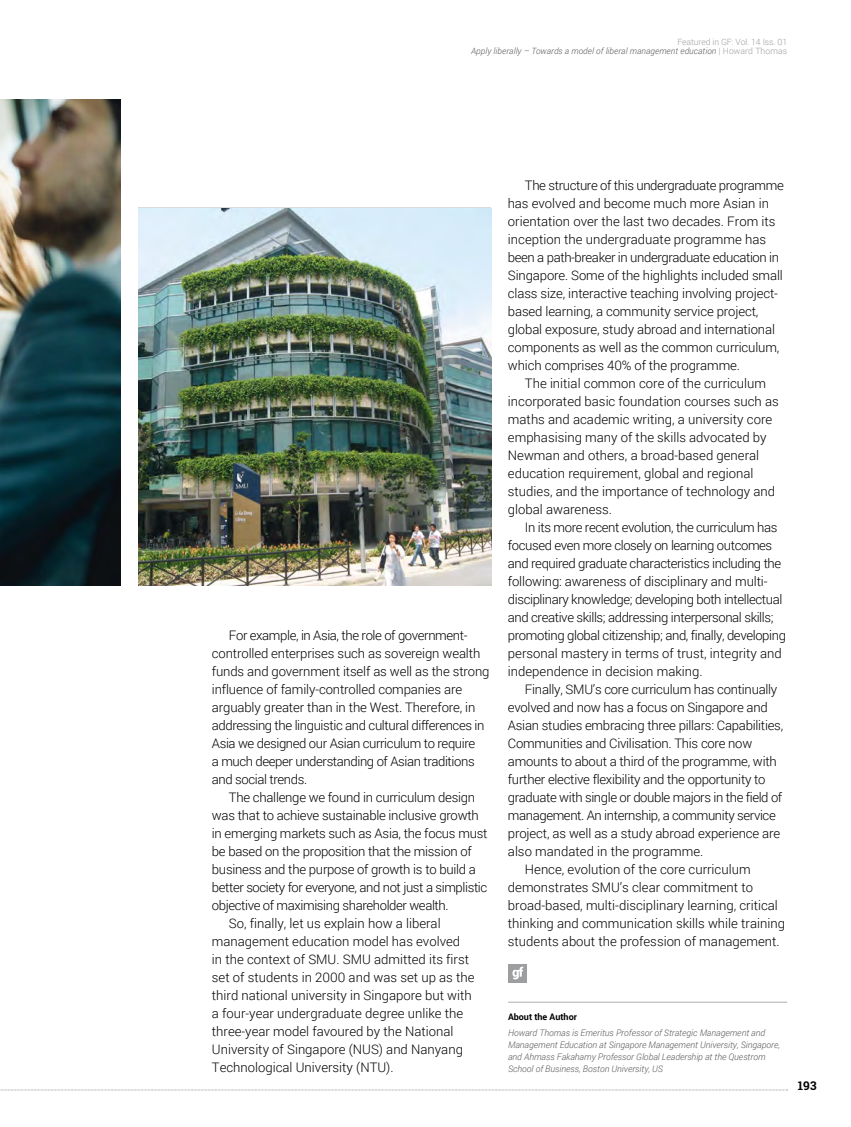
<style>
.page{position:relative;width:851px;height:1127px;background:#fff}
.page>*{position:absolute;margin:0;border:0;box-sizing:border-box;transform-origin:0 0}
.t1{font:300 13.2px/18px "Roboto";letter-spacing:-.01em;color:#000}
.t2{font:300 13.2px/18px "Roboto";letter-spacing:-.03em;color:#000}
.t3{font:700 12px "Roboto Slab";color:#000}
.t4{font:italic 300 9px/12px "Roboto";color:#58585a}
.t5{font:700 9px "Roboto";color:#000}
.t6{font:italic 300 8.7px/9.3px "Roboto";letter-spacing:.01em;color:#58585a;text-align:right}
.s1{font-style:normal;color:#9c9e9f}
</style>
<div class="page">
<svg style="left:0;top:1089px;width:787px;height:1px"></svg>
<hr style="left:508px;top:1001px;width:279px;height:2px;background:#b1b3b4">
<div style="left:509px;top:964px;width:18px;height:18px;background:#9c9e9f"></div>
<svg style="left:512px;top:967px;width:11px;height:12px"></svg>
<img style="left:138px;top:208px;width:353px;height:378px">
<img style="left:0;top:100px;width:121px;height:486px">
<p class="t6" style="left:471px;top:37px;width:317px"><span class="s1">Featured in GF: Vol. 14 Iss. 01<br></span>Apply liberally – Towards a model of liberal management education <span class="s1">| Howard Thomas</span></p>
<p class="t2" style="left:212px;top:626px;width:279px;text-indent:17px">For example, in Asia, the role of government&shy;controlled enterprises such as sovereign wealth funds and government itself as well as the strong influence of family-controlled companies are arguably greater than in the West. Therefore, in addressing the linguistic and cultural differences in Asia we designed our Asian curriculum to require<br>a much deeper understanding of Asian traditions and social trends.</p>
<p class="t1" style="left:229px;top:788px;width:248px">The challenge we found in curriculum design</p>
<p class="t1" style="left:212px;top:806px;width:268px">was that to achieve sustainable inclusive growth</p>
<p class="t1" style="left:212px;top:824px;width:277px">in emerging markets such as Asia, the focus must</p>
<p class="t1" style="left:212px;top:842px;width:261px">be based on the proposition that the mission of</p>
<p class="t1" style="left:212px;top:860px;width:265px">business and the purpose of growth is to build a</p>
<p class="t2" style="left:212px;top:878px;width:277px">better society for everyone, and not just a simplistic</p>
<p class="t2" style="left:212px;top:896px;width:238px">objective of maximising shareholder wealth.</p>
<p class="t1" style="left:229px;top:914px;width:213px">So, finally, let us explain how a liberal</p>
<p class="t1" style="left:212px;top:932px;width:250px">management education model has evolved</p>
<p class="t1" style="left:212px;top:950px;width:259px">in the context of SMU. SMU admitted its first</p>
<p class="t1" style="left:212px;top:968px;width:264px">set of students in 2000 and was set up as the</p>
<p class="t1" style="left:212px;top:986px;width:261px">third national university in Singapore but with</p>
<p class="t1" style="left:212px;top:1004px;width:253px">a four-year undergraduate degree unlike the</p>
<p class="t1" style="left:212px;top:1022px;width:243px">three-year model favoured by the National</p>
<p class="t1" style="left:212px;top:1040px;width:252px">University of Singapore (NUS) and Nanyang</p>
<p class="t1" style="left:212px;top:1058px;width:183px">Technological University (NTU).</p>
<p class="t1" style="left:508px;top:176px;width:277px;text-indent:17px">The structure of this undergraduate programme has evolved and become much more Asian in orientation over the last two decades. From its inception the undergraduate programme has been a path-breaker in undergraduate education in Singapore. Some of the highlights included small class size, interactive teaching involving project&shy;based learning, a community service project, global exposure, study abroad and international components as well as the common curriculum, which comprises 40% of the programme.</p>
<p class="t1" style="left:508px;top:374px;width:272px;text-indent:17px">The initial common core of the curriculum incorporated basic foundation courses such as maths and academic writing, a university core emphasising many of the skills advocated by Newman and others, a broad-based general education requirement, global and regional studies, and the importance of technology and global awareness.</p>
<p class="t2" style="left:508px;top:518px;width:279px;text-indent:17px">In its more recent evolution, the curriculum has focused even more closely on learning outcomes and required graduate characteristics including the following: awareness of disciplinary and multi&shy;disciplinary knowledge; developing both intellectual and creative skills; addressing interpersonal skills; promoting global citizenship; and, finally, developing personal mastery in terms of trust, integrity and independence in decision making.</p>
<p class="t1" style="left:525px;top:679px;width:254px">Finally, SMU’s core curriculum has continually</p>
<p class="t1" style="left:508px;top:697px;width:261px">evolved and now has a focus on Singapore and</p>
<p class="t1" style="left:508px;top:715px;width:277px">Asian studies embracing three pillars: Capabilities,</p>
<p class="t1" style="left:508px;top:733px;width:246px">Communities and Civilisation. This core now</p>
<p class="t1" style="left:508px;top:751px;width:270px">amounts to about a third of the programme, with</p>
<p class="t1" style="left:508px;top:769px;width:259px">further elective flexibility and the opportunity to</p>
<p class="t2" style="left:508px;top:787px;width:276px">graduate with single or double majors in the field of</p>
<p class="t2" style="left:508px;top:805px;width:269px">management. An internship, a community service</p>
<p class="t1" style="left:508px;top:823px;width:274px">project, as well as a study abroad experience are</p>
<p class="t1" style="left:508px;top:841px;width:197px">also mandated in the programme.</p>
<p class="t1" style="left:525px;top:859px;width:227px">Hence, evolution of the core curriculum</p>
<p class="t1" style="left:508px;top:877px;width:247px">demonstrates SMU’s clear commitment to</p>
<p class="t1" style="left:508px;top:895px;width:271px">broad-based, multi-disciplinary learning, critical</p>
<p class="t1" style="left:508px;top:913px;width:278px">thinking and communication skills while training</p>
<p class="t1" style="left:508px;top:931px;width:273px">students about the profession of management.</p>
<p class="t5" style="left:508px;top:1010px;width:70px">About the Author</p>
<p class="t4" style="left:508px;top:1026px;width:273px">Howard Thomas is Emeritus Professor of Strategic Management and Management Education at Singapore Management University, Singapore, and Ahmass Fakahamy Professor Global Leadership at the Questrom School of Business, Boston University, US</p>
<p class="t3" style="left:797px;top:1077px;width:20px">193</p>
</div>
